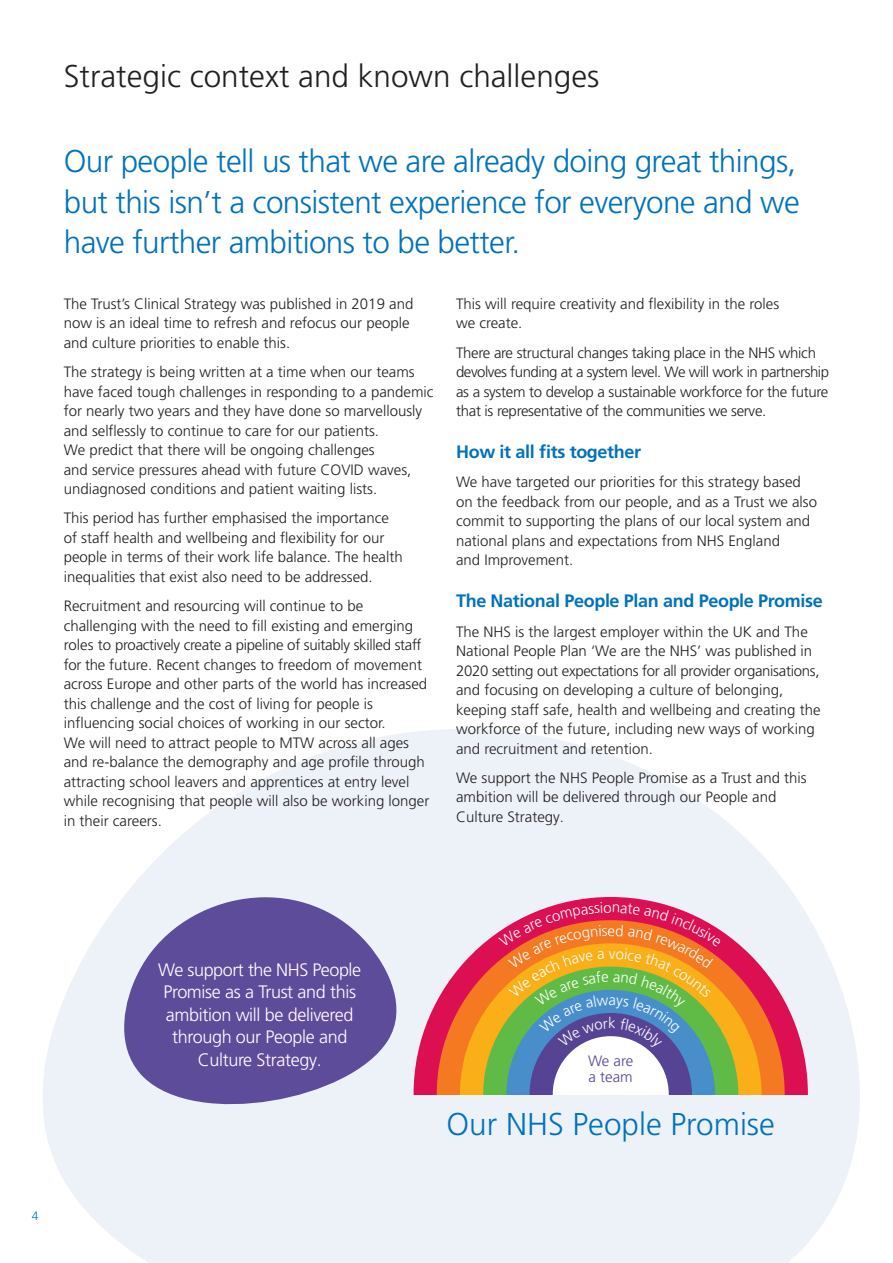
<style>
.page{position:relative;width:893px;height:1263px;background:#fff}
.page>*{position:absolute;margin:0;border:0;box-sizing:border-box;transform-origin:0 0}
.t1{font:300 31.5px/40.5px "Frutiger LT Pro";letter-spacing:-.02em;color:#0072bc;text-align:justify}
.t2{font:300 31.5px "Frutiger LT Pro";color:#231f20}
.t3{font:300 31.5px "Frutiger LT Pro";color:#0072bc}
.Body_text{font:300 18px/22.5px "Frutiger LT Pro";letter-spacing:-.02em;color:#fff;text-align:center}
.t4{font:700 18px "Frutiger LT Pro";letter-spacing:-.02em;color:#0072bc}
.t5{font:300 15px/19.5px "Frutiger LT Pro";color:#231f20}
.t6{font:300 15px/19.5px "Frutiger LT Pro";letter-spacing:-.02em;color:#231f20}
.t7{font:300 15px/16.4px "Frutiger LT Pro";color:#574394}
.t8{font:300 12px "Frutiger LT Pro";color:#0072bc}
</style>
<div class="page">
<svg style="left:43px;top:729px;width:817px;height:534px;fill:#edf2f9"></svg>
<svg style="left:119px;top:896px;width:289px;height:233px;background:#8f86ba"></svg>
<svg style="left:414px;top:897px;width:394px;height:197px;background:#e8b8ce"></svg>
<svg style="left:437px;top:920px;width:348px;height:174px;background:#ea918b"></svg>
<svg style="left:460px;top:943px;width:301px;height:151px;background:#ef7d39"></svg>
<svg style="left:483px;top:902px;width:255px;height:192px;background:#b19173"></svg>
<p class="t2" style="left:64px;top:58px;width:537px">Strategic context and known challenges</p>
<p class="t1" style="left:64px;top:141px;width:737px">Our people tell us that we are already doing great things, but this isn’t a consistent experience for everyone and we have further ambitions to be better.</p>
<p class="t5" style="left:64px;top:294px;width:351px">The Trust’s Clinical Strategy was published in 2019 and now is an ideal time to refresh and refocus our people and culture priorities to enable this.</p>
<p class="t5" style="left:64px;top:362px;width:371px">The strategy is being written at a time when our teams have faced tough challenges in responding to a pandemic for nearly two years and they have done so marvellously and selflessly to continue to care for our patients.<br>We predict that there will be ongoing challenges<br>and service pressures ahead with future COVID waves, undiagnosed conditions and patient waiting lists.</p>
<p class="t5" style="left:64px;top:509px;width:340px">This period has further emphasised the importance of staff health and wellbeing and flexibility for our people in terms of their work life balance. The health inequalities that exist also need to be addressed.</p>
<p class="t5" style="left:64px;top:596px;width:367px">Recruitment and resourcing will continue to be challenging with the need to fill existing and emerging roles to proactively create a pipeline of suitably skilled staff for the future. Recent changes to freedom of movement across Europe and other parts of the world has increased this challenge and the cost of living for people is influencing social choices of working in our sector.<br>We will need to attract people to MTW across all ages and re-balance the demography and age profile through attracting school leavers and apprentices at entry level while recognising that people will also be working longer in their careers.</p>
<p class="t5" style="left:456px;top:294px;width:325px">This will require creativity and flexibility in the roles we create.</p>
<p class="t6" style="left:456px;top:343px;width:375px">There are structural changes taking place in the NHS which devolves funding at a system level. We will work in partnership as a system to develop a sustainable workforce for the future that is representative of the communities we serve.</p>
<p class="t4" style="left:456px;top:441px;width:187px">How it all fits together</p>
<p class="t5" style="left:456px;top:473px;width:362px">We have targeted our priorities for this strategy based on the feedback from our people, and as a Trust we also commit to supporting the plans of our local system and national plans and expectations from NHS England<br>and Improvement.</p>
<p class="t4" style="left:456px;top:590px;width:368px">The National People Plan and People Promise</p>
<p class="t5" style="left:456px;top:622px;width:366px">The NHS is the largest employer within the UK and The National People Plan ‘We are the NHS’ was published in 2020 setting out expectations for all provider organisations, and focusing on developing a culture of belonging, keeping staff safe, health and wellbeing and creating the workforce of the future, including new ways of working and recruitment and retention.</p>
<p class="t5" style="left:456px;top:768px;width:352px">We support the NHS People Promise as a Trust and this ambition will be delivered through our People and<br>Culture Strategy.</p>
<p class="t8" style="left:32px;top:1209px;width:8px">4</p>
<p class="Body_text" style="left:158px;top:958px;width:204px">We support the NHS People<br>Promise as a Trust and this ambition will be delivered through our People and<br>Culture Strategy.</p>
<p class="t7" style="left:588px;top:1052px;width:47px">We are a team</p>
<p class="t3" style="left:446px;top:1106px;width:330px">Our NHS People Promise</p>
</div>
